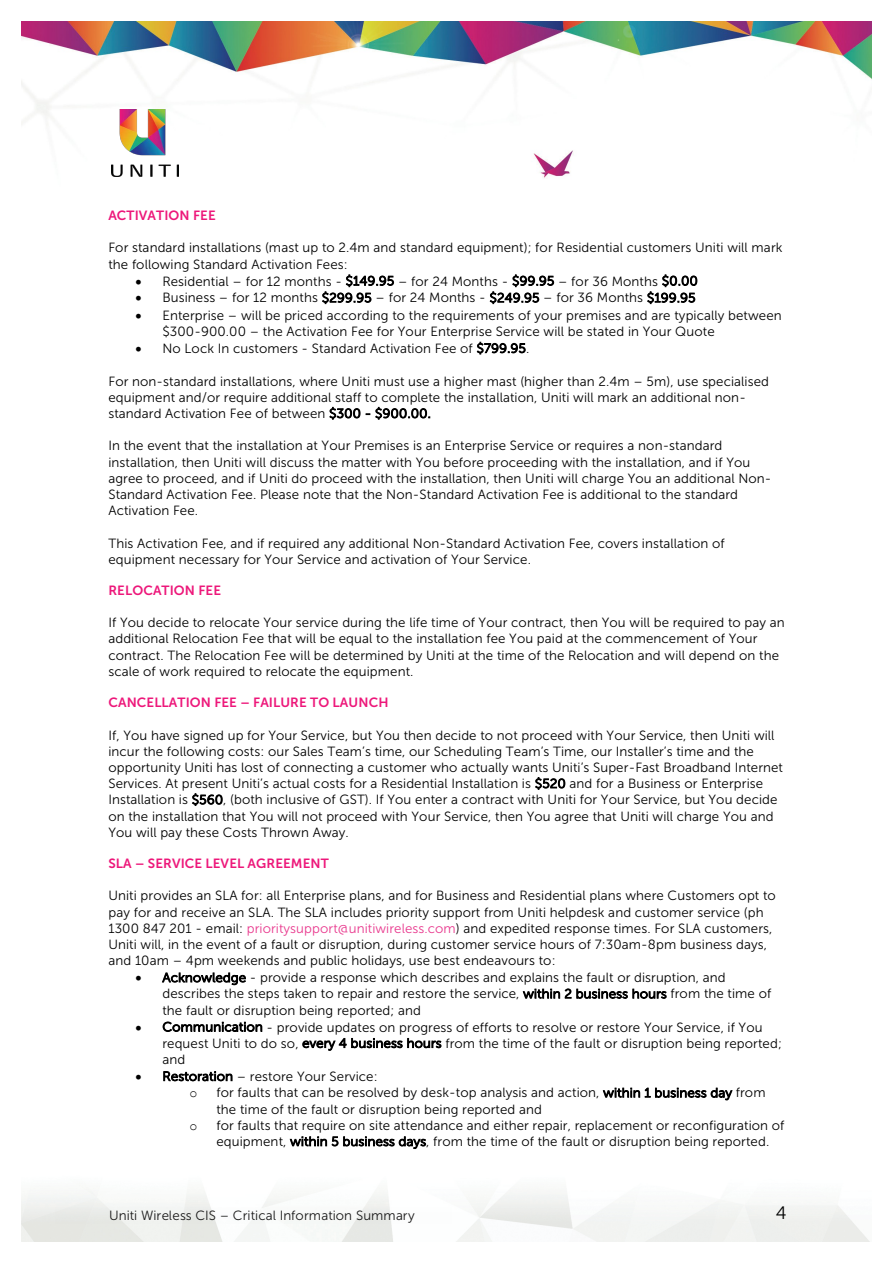
<style>
.page{position:relative;width:893px;height:1263px;background:#fff}
.page>*{position:absolute;margin:0;border:0;box-sizing:border-box;transform-origin:0 0}
.t1{font:18px "Museo Sans 300";color:#000}
.t2{font:13.35px/16.2px "Museo Sans 300";letter-spacing:.005em;color:#000}
.t3{font:13.35px "Museo Sans 700";letter-spacing:.01em;color:#ed177a}
.t4{font:13.35px "Museo Sans 300";color:#1a1a1a}
.t5{font:13.35px "Courier New";color:#000}
.s1{font-size:12.9px}
.s2{color:#e9398e}
.s3{font-family:"Courier New"}
</style>
<div class="page">
<img style="left:21px;top:21px;width:851px;height:157px">
<img style="left:56px;top:1207px;width:339px;height:17px">
<img style="left:112px;top:109px;width:67px;height:67px">
<svg style="left:322px;top:274px;width:72px;height:30px"></svg>
<svg style="left:490px;top:274px;width:64px;height:30px"></svg>
<svg style="left:647px;top:274px;width:50px;height:30px"></svg>
<svg style="left:477px;top:342px;width:49px;height:12px"></svg>
<svg style="left:329px;top:407px;width:31px;height:13px"></svg>
<svg style="left:366px;top:407px;width:64px;height:13px"></svg>
<svg style="left:535px;top:777px;width:30px;height:13px"></svg>
<svg style="left:192px;top:793px;width:31px;height:13px"></svg>
<svg style="left:162px;top:972px;width:84px;height:13px"></svg>
<svg style="left:523px;top:988px;width:144px;height:11px"></svg>
<svg style="left:163px;top:1022px;width:99px;height:10px"></svg>
<svg style="left:302px;top:1038px;width:139px;height:13px"></svg>
<svg style="left:163px;top:1071px;width:69px;height:10px"></svg>
<svg style="left:603px;top:1088px;width:129px;height:12px"></svg>
<svg style="left:290px;top:1136px;width:136px;height:13px"></svg>
<p class="t3" style="left:108px;top:208px;width:109px">ACTIVATION FEE</p>
<p class="t2" style="left:108px;top:240px;width:676px">For standard installations (mast up to 2.4m and standard equipment); for Residential customers Uniti will mark the following Standard Activation Fees:</p>
<p class="t2" style="left:135px;top:273px;width:564px">• Residential – for 12 months - <span class="s1">$149.95</span> – for 24 Months - <span class="s1">$99.95</span> – for 36 Months <span class="s1">$0.00</span></p>
<p class="t2" style="left:135px;top:290px;width:562px">• Business – for 12 months <span class="s1">$299.95</span> – for 24 Months - <span class="s1">$249.95</span> – for 36 Months <span class="s1">$199.95</span></p>
<p class="t2" style="left:162px;top:307px;width:621px;text-indent:-27px">• Enterprise – will be priced according to the requirements of your premises and are typically between $300-900.00 – the Activation Fee for Your Enterprise Service will be stated in Your Quote</p>
<p class="t2" style="left:135px;top:340px;width:395px">• No Lock In customers - Standard Activation Fee of <span class="s1">$799.95</span>.</p>
<p class="t2" style="left:108px;top:373px;width:662px">For non-standard installations, where Uniti must use a higher mast (higher than 2.4m – 5m), use specialised equipment and/or require additional staff to complete the installation, Uniti will mark an additional non&shy;standard Activation Fee of between <span class="s1">$300 - $900.00.</span></p>
<p class="t2" style="left:108px;top:438px;width:665px">In the event that the installation at Your Premises is an Enterprise Service or requires a non-standard installation, then Uniti will discuss the matter with You before proceeding with the installation, and if You agree to proceed, and if Uniti do proceed with the installation, then Uniti will charge You an additional Non-Standard Activation Fee. Please note that the Non-Standard Activation Fee is additional to the standard Activation Fee.</p>
<p class="t2" style="left:108px;top:535px;width:618px">This Activation Fee, and if required any additional Non-Standard Activation Fee, covers installation of equipment necessary for Your Service and activation of Your Service.</p>
<p class="t3" style="left:108px;top:583px;width:114px">RELOCATION FEE</p>
<p class="t2" style="left:108px;top:615px;width:678px">If You decide to relocate Your service during the life time of Your contract, then You will be required to pay an additional Relocation Fee that will be equal to the installation fee You paid at the commencement of Your contract. The Relocation Fee will be determined by Uniti at the time of the Relocation and will depend on the scale of work required to relocate the equipment.</p>
<p class="t3" style="left:108px;top:695px;width:282px">CANCELLATION FEE – FAILURE TO LAUNCH</p>
<p class="t2" style="left:108px;top:727px;width:676px">If, You have signed up for Your Service, but You then decide to not proceed with Your Service, then Uniti will incur the following costs: our Sales Team’s time, our Scheduling Team’s Time, our Installer’s time and the opportunity Uniti has lost of connecting a customer who actually wants Uniti’s Super-Fast Broadband Internet Services. At present Uniti’s actual costs for a Residential Installation is <span class="s1">$520</span> and for a Business or Enterprise Installation is <span class="s1">$560</span>, (both inclusive of GST). If You enter a contract with Uniti for Your Service, but You decide on the installation that You will not proceed with Your Service, then You agree that Uniti will charge You and You will pay these Costs Thrown Away.</p>
<p class="t3" style="left:108px;top:856px;width:222px">SLA – SERVICE LEVEL AGREEMENT</p>
<p class="t2" style="left:108px;top:888px;width:669px">Uniti provides an SLA for: all Enterprise plans, and for Business and Residential plans where Customers opt to pay for and receive an SLA. The SLA includes priority support from Uniti helpdesk and customer service (ph 1300 847 201 - email: <span class="s2">prioritysupport@unitiwireless.com</span>) and expedited response times. For SLA customers, Uniti will, in the event of a fault or disruption, during customer service hours of 7:30am-8pm business days, and 10am – 4pm weekends and public holidays, use best endeavours to:</p>
<p class="t2" style="left:162px;top:970px;width:610px;text-indent:-27px">• <span class="s1">Acknowledge</span> - provide a response which describes and explains the fault or disruption, and describes the steps taken to repair and restore the service, <span class="s1">within 2 business hours</span> from the time of the fault or disruption being reported; and</p>
<p class="t2" style="left:162px;top:1019px;width:621px;text-indent:-27px">• <span class="s1">Communication</span> - provide updates on progress of efforts to resolve or restore Your Service, if You request Uniti to do so, <span class="s1">every 4 business hours</span> from the time of the fault or disruption being reported; and</p>
<p class="t2" style="left:189px;top:1068px;width:190px;text-indent:-54px">• <span class="s1">Restoration</span> – restore Your Service: <span class="s3">o</span></p>
<p class="t2" style="left:216px;top:1085px;width:551px">for faults that can be resolved by desk-top analysis and action, <span class="s1">within 1 business day</span> from the time of the fault or disruption being reported and</p>
<p class="t5" style="left:189px;top:1117px;width:9px">o</p>
<p class="t2" style="left:216px;top:1117px;width:570px">for faults that require on site attendance and either repair, replacement or reconfiguration of equipment, <span class="s1">within 5 business days</span>, from the time of the fault or disruption being reported.</p>
<p class="t4" style="left:109px;top:1208px;width:307px">Uniti Wireless CIS – Critical Information Summary</p>
<p class="t1" style="left:776px;top:1203px;width:12px">4</p>
</div>
